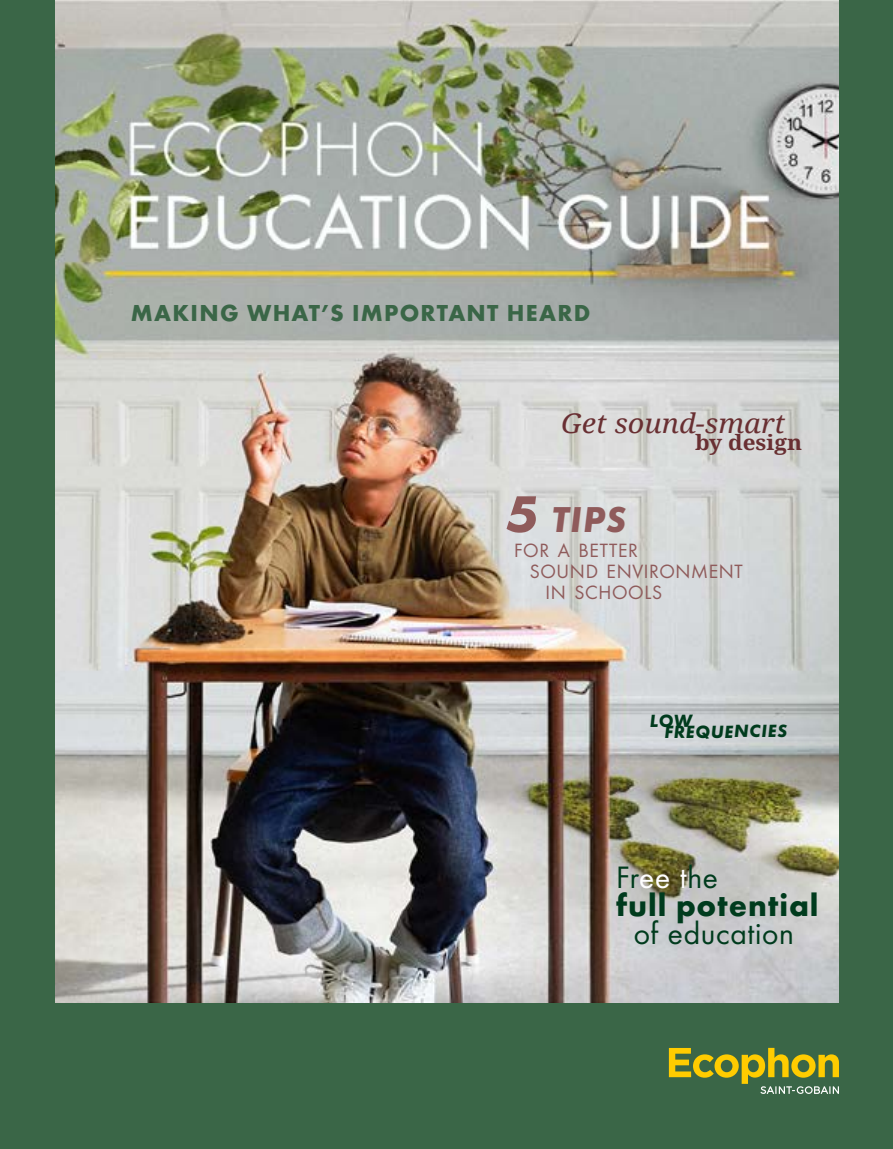
<style>
.page{position:relative;width:893px;height:1149px;background:#fff}
.page>*{position:absolute;margin:0;border:0;box-sizing:border-box;transform-origin:0 0}
.t1{font:italic 700 37.35px "Futura";color:#8f5b5b}
.t2{font:32.1px "Futura Boo";letter-spacing:.02em;color:#003b1d}
.t3{font:700 32.1px "Futura";letter-spacing:.03em;color:#003b1d}
.t4{font:italic 27px "Noto Serif";color:#692f32;scale:1.07 1}
.t5{font:700 24px "Futura";letter-spacing:.05em;color:#3a6647}
.t6{font:700 21px "Noto Serif";color:#692f32;scale:1.07 1}
.t7{font:19.95px "Futura Boo";letter-spacing:.035em;color:#8f5b5b}
.t8{font:italic 700 18.3px "Futura";letter-spacing:.03em;color:#003b1d}
.s1{font-size:53.25px}
.s2{color:#fff}
</style>
<div class="page">
<div style="left:0;top:0;width:893px;height:1148px;background:#3a6647"></div>
<svg style="left:669px;top:1047px;width:170px;height:46px"></svg>
<img style="left:55px;top:0;width:784px;height:1001px">
<p class="t5" style="left:131px;top:298px;width:461px">MAKING WHAT’S IMPORTANT HEARD</p>
<h3 class="t4" style="left:561px;top:404px;width:211px">Get sound-smart</h3>
<p class="t6" style="left:695px;top:427px;width:102px">by design</p>
<h1 class="t1" style="left:506px;top:496px;width:121px"><span class="s1">5</span> TIPS</h1>
<p class="t7" style="left:514px;top:538px;width:125px">FOR A BETTER</p>
<p class="t7" style="left:530px;top:559px;width:214px">SOUND ENVIRONMENT</p>
<p class="t7" style="left:546px;top:580px;width:118px">IN SCHOOLS</p>
<p class="t8" style="left:650px;top:709px;width:44px">LOW</p>
<p class="t8" style="left:664px;top:719px;width:124px">FREQUENCIES</p>
<h2 class="t2" style="left:616px;top:858px;width:103px">Fr<span class="s2">ee t</span>he</h2>
<h2 class="t3" style="left:616px;top:885px;width:204px">full potential</h2>
<h2 class="t2" style="left:634px;top:913px;width:162px">of education</h2>
</div>
